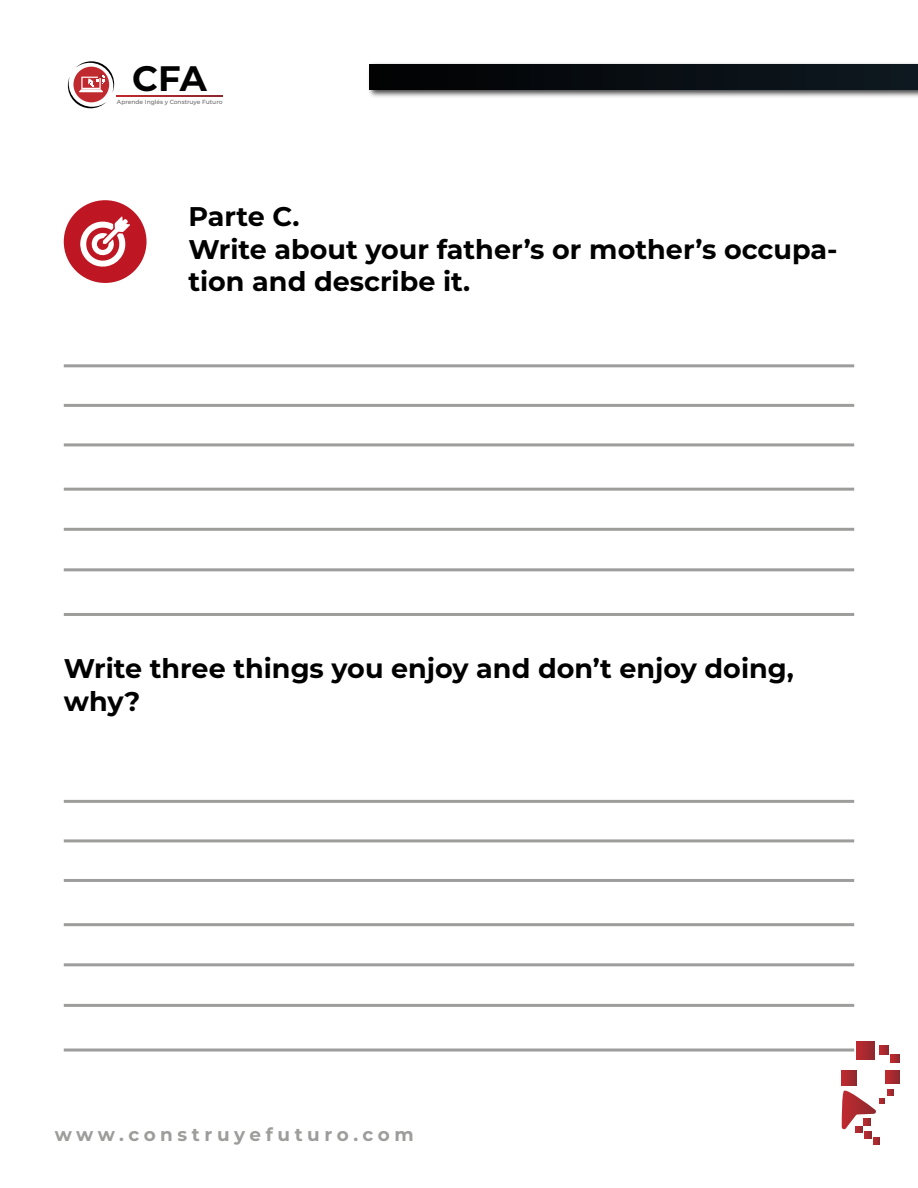
<style>
.page{position:relative;width:918px;height:1188px;background:#fff}
.page>*{position:absolute;margin:0;border:0;box-sizing:border-box;transform-origin:0 0}
.t1{font:700 35.4px "Montserrat";color:#020203}
.t2{font:700 27px/32.4px "Montserrat";color:#000}
.t3{font:700 18.45px "Montserrat";letter-spacing:.25em;color:#9d9d9c}
.t4{font:500 6px "Montserrat";color:#676767}
</style>
<div class="page">
<img style="left:368px;top:63px;width:550px;height:34px">
<div style="left:370px;top:64px;width:548px;height:25px;background:linear-gradient(to right,#010102,#0f1921)"></div>
<svg style="left:68px;top:61px;width:46px;height:47px"></svg>
<svg style="left:117px;top:95px;width:106px;height:1px"></svg>
<svg style="left:856px;top:1041px;width:19px;height:18px"></svg>
<svg style="left:880px;top:1046px;width:20px;height:17px"></svg>
<svg style="left:886px;top:1070px;width:13px;height:14px"></svg>
<svg style="left:842px;top:1090px;width:51px;height:55px"></svg>
<svg style="left:842px;top:1071px;width:15px;height:14px"></svg>
<div style="left:64px;top:200px;width:83px;height:83px;background:#be1622;border-radius:50%"></div>
<svg style="left:80px;top:217px;width:50px;height:50px"></svg>
<hr style="left:64px;top:364px;width:790px;height:3px;background:#9d9d9c">
<hr style="left:64px;top:800px;width:790px;height:3px;background:#9d9d9c">
<hr style="left:64px;top:404px;width:790px;height:3px;background:#9d9d9c">
<hr style="left:64px;top:839px;width:790px;height:3px;background:#9d9d9c">
<hr style="left:64px;top:443px;width:790px;height:3px;background:#9d9d9c">
<hr style="left:64px;top:879px;width:790px;height:3px;background:#9d9d9c">
<hr style="left:64px;top:488px;width:790px;height:3px;background:#9d9d9c">
<hr style="left:64px;top:923px;width:790px;height:3px;background:#9d9d9c">
<hr style="left:64px;top:528px;width:790px;height:3px;background:#9d9d9c">
<hr style="left:64px;top:963px;width:790px;height:3px;background:#9d9d9c">
<hr style="left:64px;top:568px;width:790px;height:3px;background:#9d9d9c">
<hr style="left:64px;top:1004px;width:790px;height:3px;background:#9d9d9c">
<hr style="left:64px;top:613px;width:790px;height:3px;background:#9d9d9c">
<hr style="left:64px;top:1049px;width:790px;height:3px;background:#9d9d9c">
<h1 class="t1" style="left:132px;top:53px;width:76px">CFA</h1>
<p class="t4" style="left:117px;top:97px;width:107px">Aprende Inglés y Construye Futuro</p>
<p class="t2" style="left:188px;top:199px;width:651px">Parte C.<br>Write about your father’s or mother’s occupa&shy;tion and describe it.</p>
<p class="t2" style="left:64px;top:651px;width:732px">Write three things you enjoy and don’t enjoy doing, why?</p>
<p class="t3" style="left:55px;top:1122px;width:361px">www.construyefuturo.com</p>
</div>
